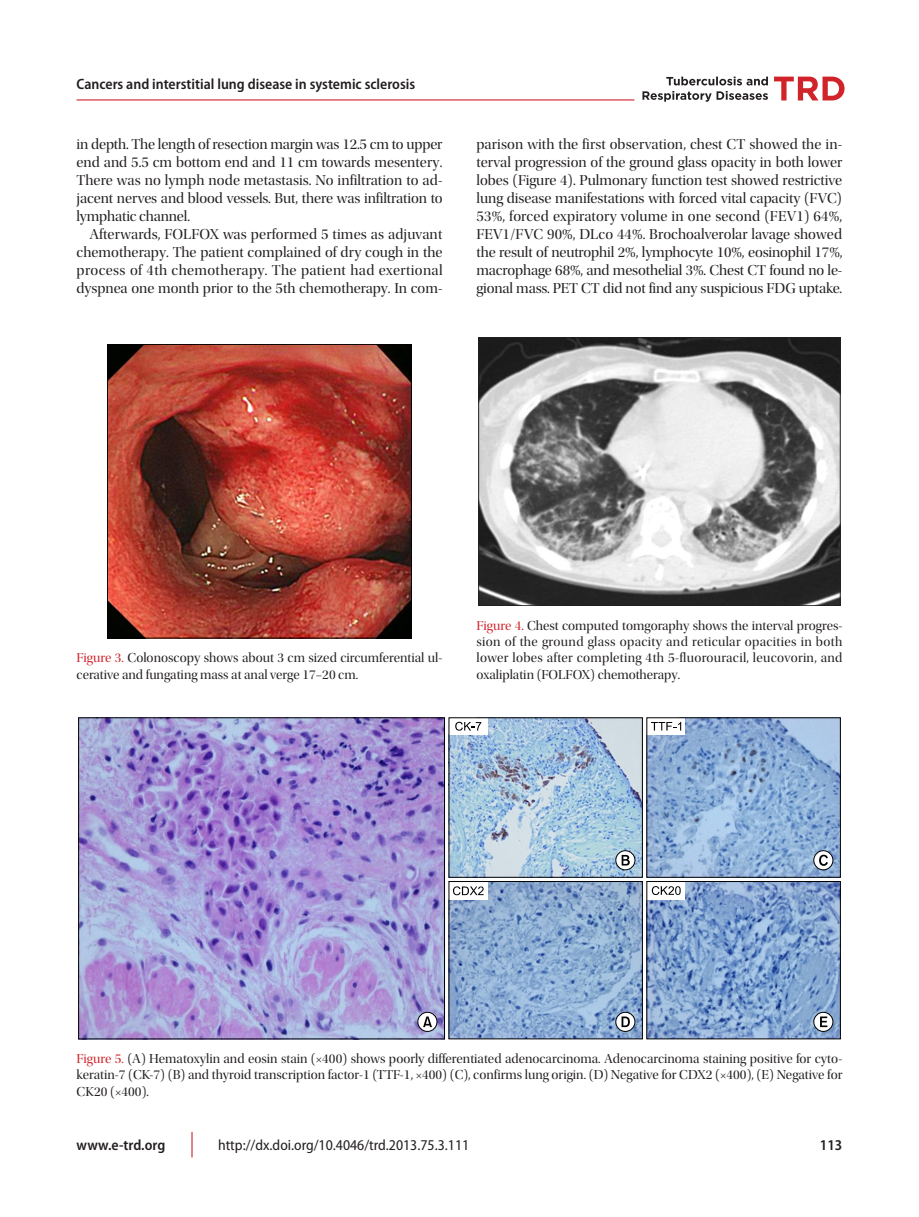
<style>
.page{position:relative;width:919px;height:1217px;background:#fff}
.page>*{position:absolute;margin:0;border:0;box-sizing:border-box;transform-origin:0 0}
.본문{font:15px/18px "Utopia Std Disp";letter-spacing:-.01em;color:#231f20;text-align:justify}
.쪽제목{font:600 semi-condensed 15px "Myriad Pro";color:#231f20}
.본문-저널명{font:semi-condensed 15px "Myriad Pro";color:#231f20}
.본문-온라인{font:600 semi-condensed 15px "Myriad Pro";color:#231f20}
.본문-페이지번호{font:600 semi-condensed 15px "Myriad Pro";color:#231f20}
.그림제목{font:13.5px/16.2px "Utopia Std Disp";color:#231f20;text-align:justify}
.s1{color:#d1232a}
</style>
<div class="page">
<svg style="left:774px;top:77px;width:70px;height:23px"></svg>
<svg style="left:642px;top:91px;width:125px;height:11px"></svg>
<svg style="left:666px;top:77px;width:101px;height:8px"></svg>
<hr style="left:77px;top:99px;width:557px;height:1px;background:#d1232a">
<svg style="left:191px;top:1131px;width:1px;height:26px"></svg>
<img style="left:109px;top:346px;width:301px;height:290px">
<div style="left:107px;top:344px;width:305px;height:294px;border:1px solid #000"></div>
<img style="left:480px;top:339px;width:358px;height:264px">
<div style="left:478px;top:337px;width:362px;height:268px;border:1px solid #231f20"></div>
<img style="left:78px;top:717px;width:762px;height:321px">
<svg style="left:455px;top:721px;width:26px;height:9px"></svg>
<svg style="left:651px;top:721px;width:30px;height:9px"></svg>
<svg style="left:453px;top:886px;width:30px;height:9px"></svg>
<svg style="left:651px;top:885px;width:29px;height:9px"></svg>
<svg style="left:418px;top:1012px;width:19px;height:19px"></svg>
<div style="left:417px;top:1011px;width:20px;height:20px;border:1px solid #000;border-radius:50%"></div>
<svg style="left:423px;top:1016px;width:9px;height:10px"></svg>
<svg style="left:615px;top:850px;width:20px;height:19px"></svg>
<div style="left:615px;top:850px;width:20px;height:19px;border:1px solid #000;border-radius:50%"></div>
<svg style="left:621px;top:854px;width:8px;height:11px"></svg>
<svg style="left:813px;top:850px;width:19px;height:19px"></svg>
<div style="left:813px;top:850px;width:20px;height:19px;border:1px solid #000;border-radius:50%"></div>
<svg style="left:819px;top:854px;width:8px;height:11px"></svg>
<svg style="left:615px;top:1012px;width:20px;height:19px"></svg>
<div style="left:615px;top:1011px;width:20px;height:20px;border:1px solid #000;border-radius:50%"></div>
<svg style="left:621px;top:1016px;width:8px;height:10px"></svg>
<svg style="left:813px;top:1012px;width:19px;height:19px"></svg>
<div style="left:813px;top:1011px;width:20px;height:20px;border:1px solid #000;border-radius:50%"></div>
<svg style="left:820px;top:1016px;width:7px;height:10px"></svg>
<p class="쪽제목" style="left:77px;top:75px;width:340px">Cancers and interstitial lung disease in systemic sclerosis</p>
<p class="본문" style="left:77px;top:135px;width:367px">in depth. The length of resection margin was 12.5 cm to upper end and 5.5 cm bottom end and 11 cm towards mesentery.<br>There was no lymph node metastasis. No infiltration to ad&shy;jacent nerves and blood vessels. But, there was infiltration to lymphatic channel.</p>
<p class="본문" style="left:77px;top:225px;width:367px;text-indent:13px">Afterwards, FOLFOX was performed 5 times as adjuvant chemotherapy. The patient complained of dry cough in the process of 4th chemotherapy. The patient had exertional dyspnea one month prior to the 5th chemotherapy. In com-</p>
<p class="본문" style="left:476px;top:135px;width:367px">parison with the first observation, chest CT showed the in&shy;terval progression of the ground glass opacity in both lower lobes (Figure 4). Pulmonary function test showed restrictive lung disease manifestations with forced vital capacity (FVC)<br>53%, forced expiratory volume in one second (FEV1) 64%, FEV1/FVC 90%, DLco 44%. Brochoalverolar lavage showed the result of neutrophil 2%, lymphocyte 10%, eosinophil 17%, macrophage 68%, and mesothelial 3%. Chest CT found no le&shy;gional mass. PET CT did not find any suspicious FDG uptake.</p>
<p class="그림제목" style="left:77px;top:650px;width:367px"><span class="s1">Figure 3.</span> Colonoscopy shows about 3 cm sized circumferential ul&shy;cerative and fungating mass at anal verge 17−20 cm.</p>
<p class="그림제목" style="left:476px;top:617px;width:367px"><span class="s1">Figure 4.</span> Chest computed tomgoraphy shows the interval progres&shy;sion of the ground glass opacity and reticular opacities in both lower lobes after completing 4th 5-fluorouracil, leucovorin, and oxaliplatin (FOLFOX) chemotherapy.</p>
<p class="그림제목" style="left:77px;top:1050px;width:767px"><span class="s1">Figure 5.</span> (A) Hematoxylin and eosin stain (×400) shows poorly differentiated adenocarcinoma. Adenocarcinoma staining positive for cyto&shy;keratin-7 (CK-7) (B) and thyroid transcription factor-1 (TTF-1, ×400) (C), confirms lung origin. (D) Negative for CDX2 (×400), (E) Negative for CK20 (×400).</p>
<p class="본문-온라인" style="left:77px;top:1134px;width:90px">www.e-trd.org</p>
<p class="본문-저널명" style="left:218px;top:1135px;width:253px">http://dx.doi.org/10.4046/trd.2013.75.3.111</p>
<p class="본문-페이지번호" style="left:819px;top:1134px;width:24px">113</p>
</div>
